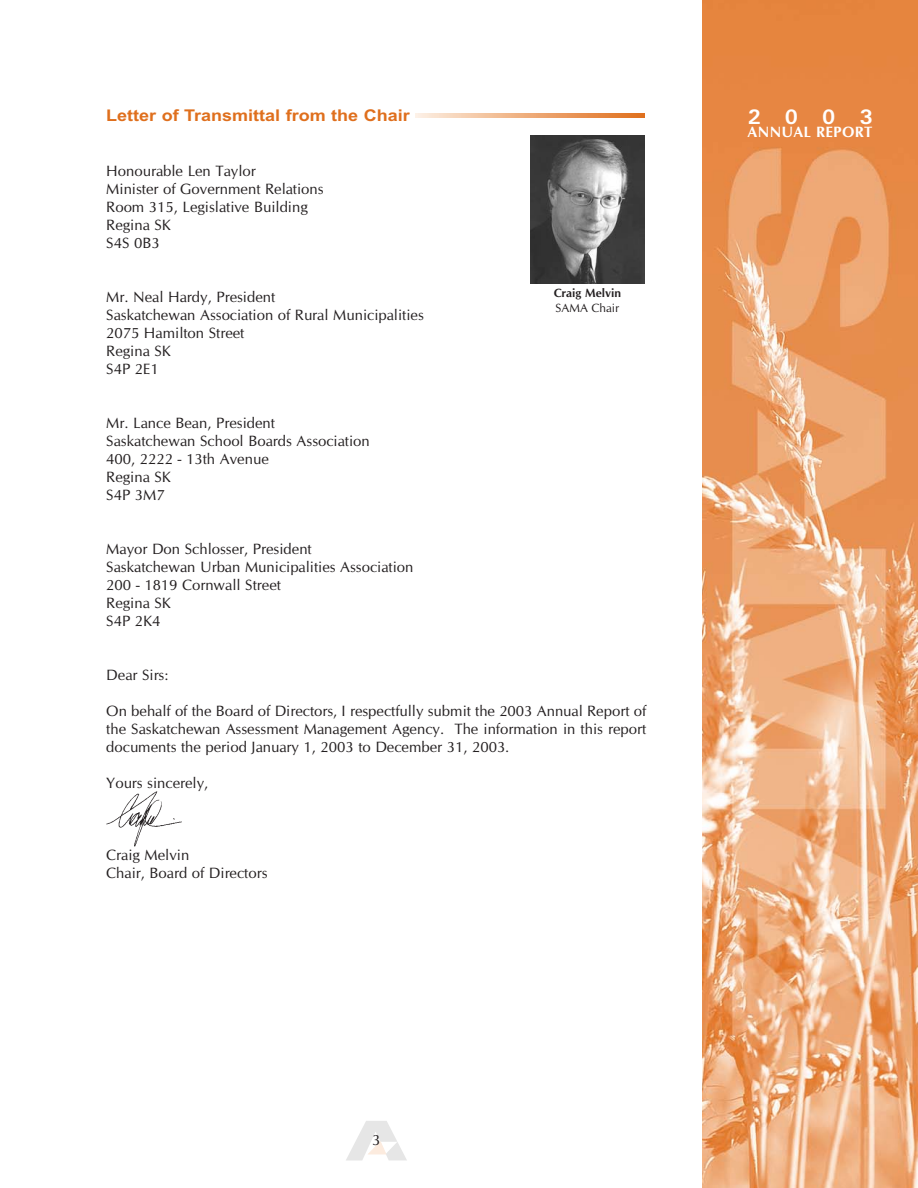
<style>
.page{position:relative;width:918px;height:1188px;background:#fff}
.page>*{position:absolute;margin:0;border:0;box-sizing:border-box;transform-origin:0 0}
.t1{font:700 21px "Univers";color:#fff}
.t2{font:700 16.2px "Arial";color:#df6f1d;scale:1.11 1}
.t3{font:15px/18px "CG Omega";color:#231f20}
.t4{font:700 15px "CG Omega";letter-spacing:.015em;color:#fff}
.t5{font:700 12px "CG Omega";color:#231f20}
.t6{font:12px "CG Omega";color:#231f20}
</style>
<div class="page">
<img style="left:106px;top:791px;width:76px;height:56px">
<img style="left:702px;top:0;width:216px;height:1188px">
<svg style="left:346px;top:1121px;width:61px;height:40px"></svg>
<svg style="left:415px;top:113px;width:230px;height:4px"></svg>
<img style="left:530px;top:135px;width:115px;height:149px">
<p class="t2" style="left:106px;top:110px;width:275px">Letter of Transmittal from the Chair</p>
<p class="t3" style="left:106px;top:163px;width:219px">Honourable Len Taylor<br>Minister of Government Relations<br>Room 315, Legislative Building<br>Regina SK<br>S4S 0B3</p>
<p class="t3" style="left:106px;top:289px;width:319px">Mr. Neal Hardy, President<br>Saskatchewan Association of Rural Municipalities<br>2075 Hamilton Street<br>Regina SK<br>S4P 2E1</p>
<p class="t3" style="left:106px;top:415px;width:265px">Mr. Lance Bean, President<br>Saskatchewan School Boards Association<br>400, 2222 - 13th Avenue<br>Regina SK<br>S4P 3M7</p>
<p class="t3" style="left:106px;top:541px;width:309px">Mayor Don Schlosser, President<br>Saskatchewan Urban Municipalities Association<br>200 - 1819 Cornwall Street<br>Regina SK<br>S4P 2K4</p>
<p class="t5" style="left:554px;top:288px;width:69px">Craig Melvin</p>
<p class="t6" style="left:555px;top:303px;width:65px">SAMA Chair</p>
<p class="t3" style="left:106px;top:667px;width:64px">Dear Sirs:</p>
<p class="t3" style="left:106px;top:703px;width:541px;text-align:justify">On behalf of the Board of Directors, I respectfully submit the 2003 Annual Report of the Saskatchewan Assessment Management Agency. The information in this report documents the period January 1, 2003 to December 31, 2003.</p>
<p class="t3" style="left:106px;top:775px;width:104px">Yours sincerely,</p>
<p class="t3" style="left:106px;top:847px;width:163px">Craig Melvin<br>Chair, Board of Directors</p>
<h1 class="t1" style="left:748px;top:109px;width:126px">2003</h1>
<p class="t4" style="left:748px;top:126px;width:126px">ANNUAL REPORT</p>
<p class="t3" style="left:372px;top:1132px;width:10px">3</p>
</div>
